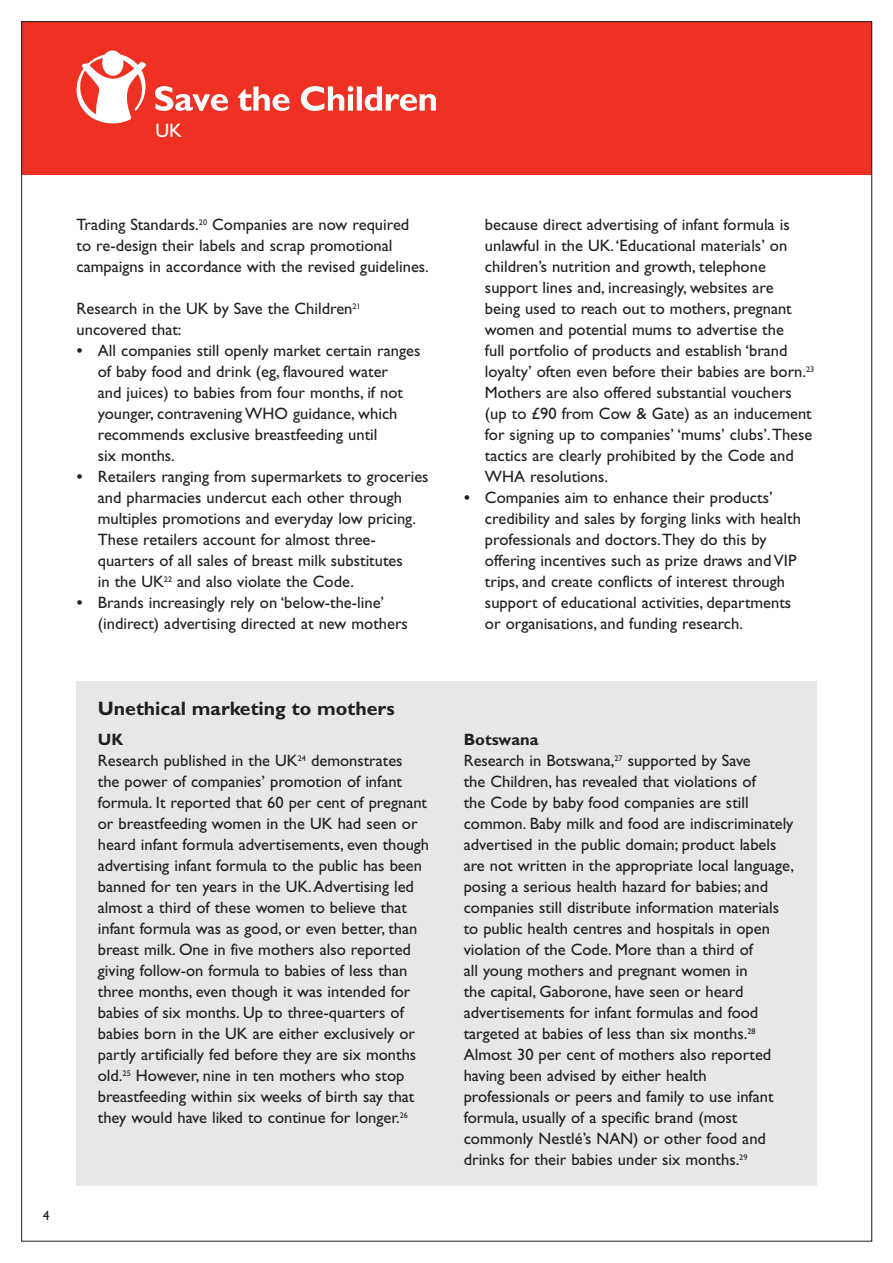
<style>
.page{position:relative;width:893px;height:1263px;background:#fff}
.page>*{position:absolute;margin:0;border:0;box-sizing:border-box;transform-origin:0 0}
.t1{font:700 19.5px "Gill Sans";color:#231f1f}
.t2{font:19.5px "Gill Sans";color:#fff}
.t3{font:16.5px/21px "Gill Sans";color:#231f1f}
.t4{font:13.5px "Gill Sans";color:#231f1f}
.s1{font-family:"Adobe Garamond"}
.s2{font-weight:700}
</style>
<div class="page">
<div style="left:21px;top:21px;width:851px;height:153px;background:#ee3123"></div>
<svg style="left:155px;top:86px;width:73px;height:25px"></svg>
<svg style="left:238px;top:86px;width:52px;height:25px"></svg>
<svg style="left:301px;top:86px;width:52px;height:25px"></svg>
<div style="left:357px;top:86px;width:5px;height:25px;background:#fff"></div>
<svg style="left:364px;top:86px;width:72px;height:25px"></svg>
<svg style="left:77px;top:50px;width:69px;height:73px"></svg>
<div style="left:77px;top:682px;width:739px;height:504px;background:#e6e7e8"></div>
<p class="t2" style="left:155px;top:124px;width:28px">UK</p>
<p class="t3" style="left:77px;top:216px;width:354px">Trading Standards.<sup>20</sup> Companies are now required<br>to re-design their labels and scrap promotional campaigns in accordance with the revised guidelines.</p>
<p class="t3" style="left:77px;top:300px;width:285px">Research in the UK by Save the Children<sup>21 </sup>uncovered that:</p>
<p class="t3" style="left:98px;top:342px;width:324px;text-indent:-21px"><span class="s1">•</span> All companies still openly market certain ranges of baby food and drink (eg, flavoured water<br>and juices) to babies from four months, if not younger, contravening WHO guidance, which recommends exclusive breastfeeding until<br>six months.</p>
<p class="t3" style="left:98px;top:468px;width:332px;text-indent:-21px"><span class="s1">•</span> Retailers ranging from supermarkets to groceries and pharmacies undercut each other through multiples promotions and everyday low pricing.<br>These retailers account for almost three&shy;quarters of all sales of breast milk substitutes<br>in the UK<sup>22</sup> and also violate the Code.</p>
<p class="t3" style="left:98px;top:594px;width:311px;text-indent:-21px"><span class="s1">•</span> Brands increasingly rely on ‘below-the-line’ (indirect) advertising directed at new mothers</p>
<p class="t1" style="left:98px;top:702px;width:298px">Unethical marketing to mothers</p>
<p class="t3" style="left:98px;top:731px;width:333px"><span class="s2">UK<br></span>Research published in the UK<sup>24</sup> demonstrates<br>the power of companies’ promotion of infant formula. It reported that 60 per cent of pregnant or breastfeeding women in the UK had seen or heard infant formula advertisements, even though advertising infant formula to the public has been banned for ten years in the UK.Advertising led almost a third of these women to believe that infant formula was as good, or even better, than breast milk. One in five mothers also reported giving follow-on formula to babies of less than three months, even though it was intended for babies of six months. Up to three-quarters of babies born in the UK are either exclusively or partly artificially fed before they are six months old.<sup>25</sup> However, nine in ten mothers who stop breastfeeding within six weeks of birth say that they would have liked to continue for longer.<sup>26</sup></p>
<p class="t4" style="left:43px;top:1211px;width:8px">4</p>
<p class="t3" style="left:485px;top:216px;width:331px">because direct advertising of infant formula is unlawful in the UK.‘Educational materials’ on children’s nutrition and growth, telephone support lines and, increasingly, websites are<br>being used to reach out to mothers, pregnant women and potential mums to advertise the<br>full portfolio of products and establish ‘brand loyalty’ often even before their babies are born.<sup>23<br></sup>Mothers are also offered substantial vouchers (up to £90 from Cow &amp; Gate) as an inducement for signing up to companies’ ‘mums’ clubs’.These tactics are clearly prohibited by the Code and WHA resolutions.</p>
<p class="t3" style="left:485px;top:489px;width:317px;text-indent:-21px"><span class="s1">•</span> Companies aim to enhance their products’ credibility and sales by forging links with health professionals and doctors.They do this by offering incentives such as prize draws and VIP trips, and create conflicts of interest through support of educational activities, departments or organisations, and funding research.</p>
<p class="t3" style="left:463px;top:731px;width:332px"><span class="s2">Botswana<br></span>Research in Botswana,<sup>27</sup> supported by Save<br>the Children, has revealed that violations of<br>the Code by baby food companies are still common. Baby milk and food are indiscriminately advertised in the public domain; product labels are not written in the appropriate local language, posing a serious health hazard for babies; and companies still distribute information materials to public health centres and hospitals in open violation of the Code. More than a third of<br>all young mothers and pregnant women in<br>the capital, Gaborone, have seen or heard advertisements for infant formulas and food targeted at babies of less than six months.<sup>28<br></sup>Almost 30 per cent of mothers also reported having been advised by either health professionals or peers and family to use infant formula, usually of a specific brand (most commonly Nestlé’s NAN) or other food and drinks for their babies under six months.<sup>29</sup></p>
</div>
